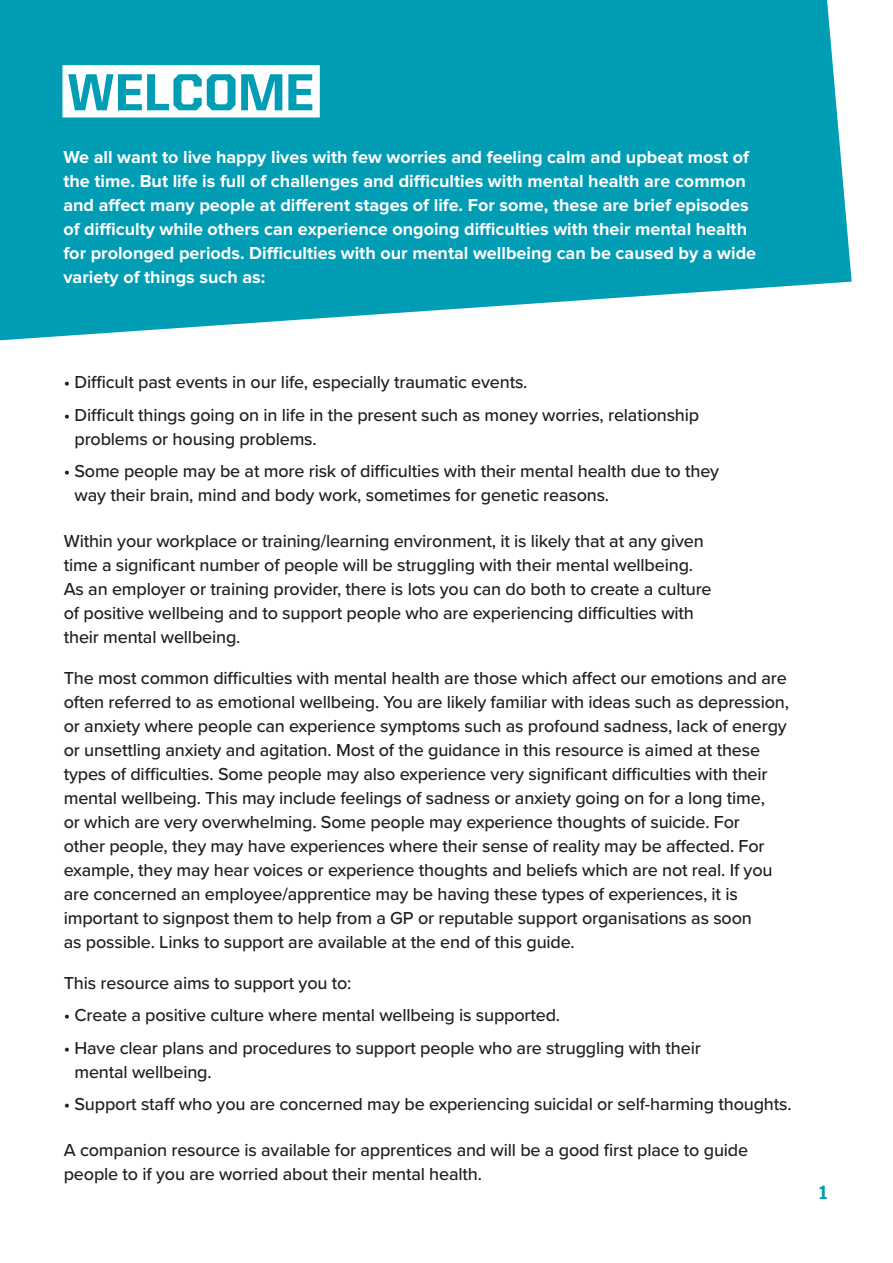
<style>
.page{position:relative;width:893px;height:1263px;background:#fff}
.page>*{position:absolute;margin:0;border:0;box-sizing:border-box;transform-origin:0 0}
.t1{font:800 52.2px "United Sans Reg";letter-spacing:-.005em;color:#009db5}
.t2{font:700 21px "FS Lola";color:#009db5}
.t3{font:500 18px/24px "Proxima Nova";letter-spacing:-.01em;color:#231f20}
.t4{font:700 18px/24px "Proxima Nova";color:#fff}
</style>
<div class="page">
<svg style="left:0;top:0;width:852px;height:340px;background:#1aa6bc"></svg>
<div style="left:62px;top:65px;width:258px;height:52px;background:#fff"></div>
<p class="t1" style="left:68px;top:64px;width:248px">WELCOME</p>
<p class="t4" style="left:63px;top:146px;width:694px">We all want to live happy lives with few worries and feeling calm and upbeat most of the time. But life is full of challenges and difficulties with mental health are common and affect many people at different stages of life. For some, these are brief episodes of difficulty while others can experience ongoing difficulties with their mental health for prolonged periods. Difficulties with our mental wellbeing can be caused by a wide variety of things such as:</p>
<p class="t3" style="left:64px;top:370px;width:465px">• Difficult past events in our life, especially traumatic events.</p>
<p class="t3" style="left:75px;top:402px;width:626px;text-indent:-11px">• Difficult things going on in life in the present such as money worries, relationship problems or housing problems.</p>
<p class="t3" style="left:75px;top:459px;width:646px;text-indent:-11px">• Some people may be at more risk of difficulties with their mental health due to they way their brain, mind and body work, sometimes for genetic reasons.</p>
<p class="t3" style="left:64px;top:528px;width:649px">Within your workplace or training/learning environment, it is likely that at any given time a significant number of people will be struggling with their mental wellbeing.<br>As an employer or training provider, there is lots you can do both to create a culture of positive wellbeing and to support people who are experiencing difficulties with their mental wellbeing.</p>
<p class="t3" style="left:64px;top:665px;width:727px">The most common difficulties with mental health are those which affect our emotions and are often referred to as emotional wellbeing. You are likely familiar with ideas such as depression, or anxiety where people can experience symptoms such as profound sadness, lack of energy or unsettling anxiety and agitation. Most of the guidance in this resource is aimed at these types of difficulties. Some people may also experience very significant difficulties with their mental wellbeing. This may include feelings of sadness or anxiety going on for a long time,<br>or which are very overwhelming. Some people may experience thoughts of suicide. For<br>other people, they may have experiences where their sense of reality may be affected. For example, they may hear voices or experience thoughts and beliefs which are not real. If you are concerned an employee/apprentice may be having these types of experiences, it is important to signpost them to help from a GP or reputable support organisations as soon<br>as possible. Links to support are available at the end of this guide.</p>
<p class="t3" style="left:64px;top:970px;width:289px">This resource aims to support you to:</p>
<p class="t3" style="left:64px;top:1003px;width:498px">• Create a positive culture where mental wellbeing is supported.</p>
<p class="t3" style="left:75px;top:1035px;width:628px;text-indent:-11px">• Have clear plans and procedures to support people who are struggling with their mental wellbeing.</p>
<p class="t3" style="left:64px;top:1092px;width:729px">• Support staff who you are concerned may be experiencing suicidal or self-harming thoughts.</p>
<p class="t3" style="left:64px;top:1137px;width:686px">A companion resource is available for apprentices and will be a good first place to guide people to if you are worried about their mental health.</p>
<p class="t2" style="left:817px;top:1178px;width:13px">1</p>
</div>
